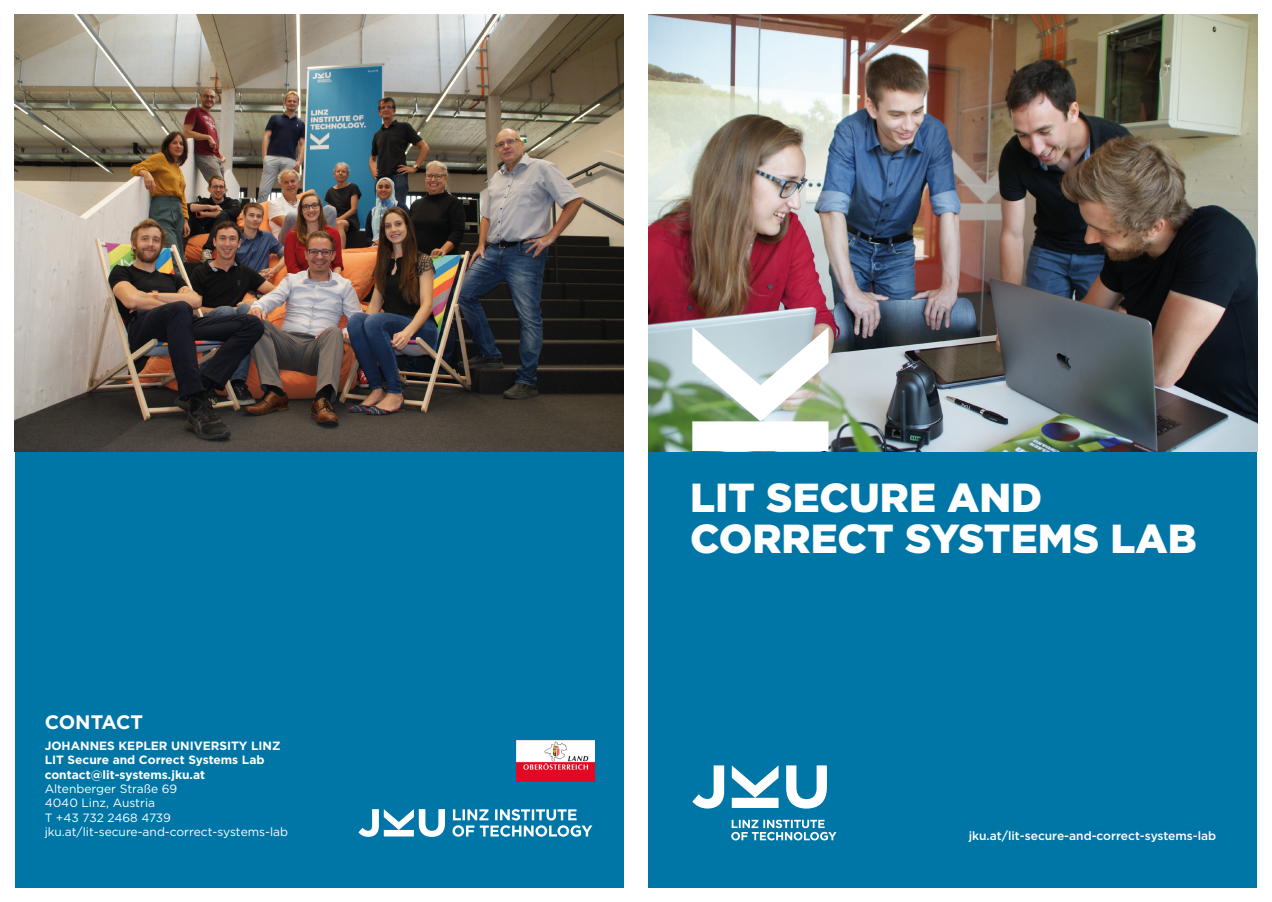
<style>
.page{position:relative;width:1272px;height:902px;background:#fff}
.page>*{position:absolute;margin:0;border:0;box-sizing:border-box;transform-origin:0 0}
.t1{font:900 40.5px/40.5px "Gotham";color:#fff}
.t2{font:700 19.5px "Gotham";letter-spacing:-.01em;color:#fff}
.t3{font:12px/14.4px "Gotham";color:#fff}
.t4{font:700 12px/14.4px "Gotham";color:#fff}
.t5{font:500 12px "Gotham";color:#fff}
</style>
<div class="page">
<div style="left:648px;top:451px;width:608px;height:436px;background:#0076a7"></div>
<svg style="left:692px;top:765px;width:134px;height:43px"></svg>
<svg style="left:731px;top:819px;width:105px;height:21px"></svg>
<img style="left:648px;top:15px;width:608px;height:436px">
<svg style="left:692px;top:327px;width:136px;height:124px"></svg>
<div style="left:15px;top:15px;width:608px;height:872px;background:#0076a7"></div>
<svg style="left:358px;top:809px;width:87px;height:27px"></svg>
<svg style="left:452px;top:809px;width:140px;height:27px"></svg>
<img style="left:516px;top:740px;width:78px;height:41px">
<img style="left:15px;top:15px;width:608px;height:436px">
<h2 class="t2" style="left:45px;top:709px;width:100px">CONTACT</h2>
<p class="t4" style="left:45px;top:738px;width:237px">JOHANNES KEPLER UNIVERSITY LINZ<br>LIT Secure and Correct Systems Lab contact@lit-systems.jku.at</p>
<p class="t3" style="left:45px;top:781px;width:245px">Altenberger Straße 69<br>4040 Linz, Austria<br>T +43 732 2468 4739 jku.at/lit-secure-and-correct-systems-lab</p>
<h1 class="t1" style="left:690px;top:477px;width:508px">LIT SECURE AND<br>CORRECT SYSTEMS LAB</h1>
<p class="t5" style="left:968px;top:828px;width:249px">jku.at/lit-secure-and-correct-systems-lab</p>
</div>
